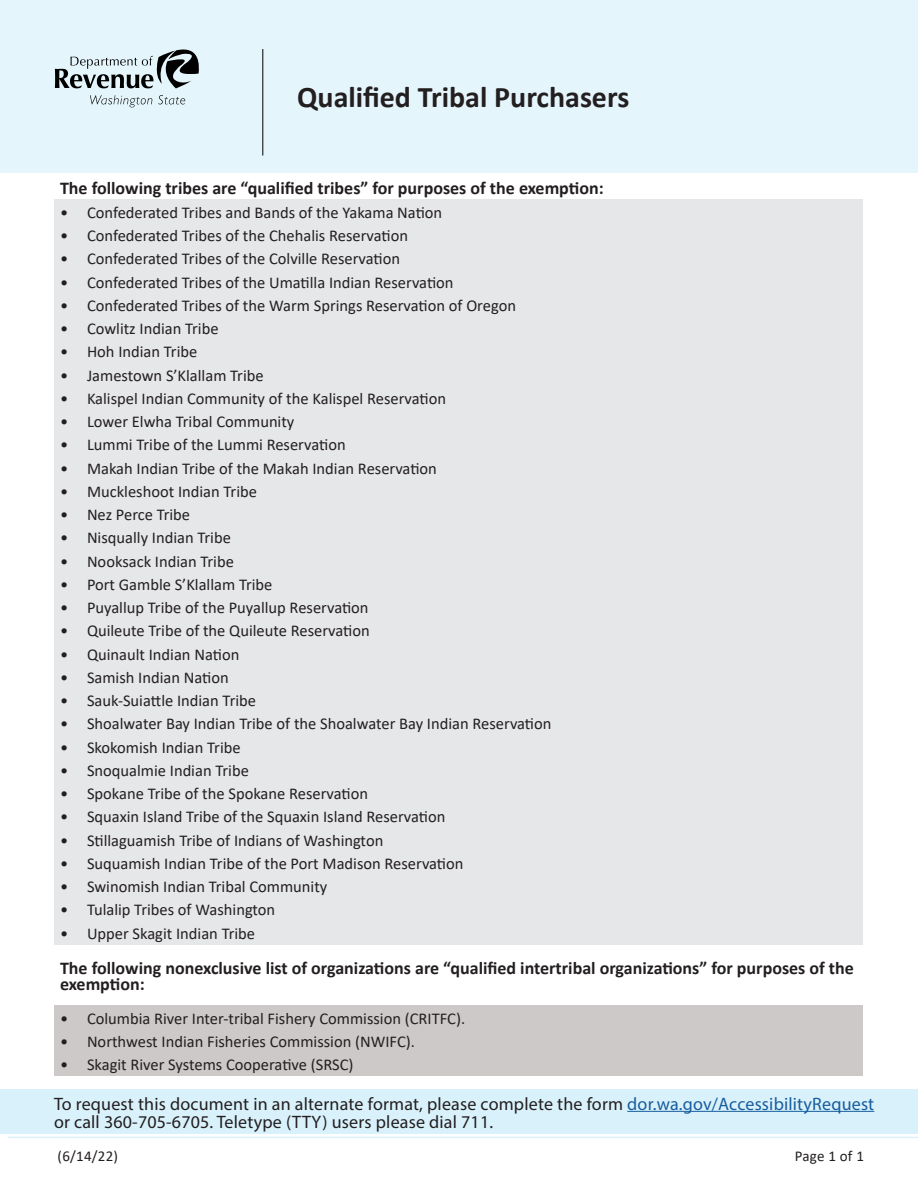
<style>
.page{position:relative;width:918px;height:1188px;background:#fff}
.page>*{position:absolute;margin:0;border:0;box-sizing:border-box;transform-origin:0 0}
.Heading_1__Title_of{font:700 30px "Calibri";color:#231f20}
.Heading_4{font:700 18px/16.5px "Calibri";color:#231f20}
.t1{font:18px/18px "Myriad Pro";letter-spacing:.01em;color:#231f20}
.Heading_4-2{font:16.5px "Calibri";color:#231f20}
.t2{font:15px "Calibri";letter-spacing:.015em;color:#231f20}
.s1{color:#175d9e}
</style>
<div class="page">
<hr style="left:8px;top:1137px;width:910px;height:1px;background:#d9f1fb">
<div style="left:54px;top:200px;width:808px;height:745px;background:#e6e7e9"></div>
<div style="left:54px;top:1005px;width:808px;height:71px;background:#cdc9c8"></div>
<div style="left:0;top:0;width:918px;height:173px;background:#e5f5fc"></div>
<svg style="left:90px;top:95px;width:62px;height:12px"></svg>
<svg style="left:158px;top:95px;width:27px;height:9px"></svg>
<svg style="left:55px;top:49px;width:144px;height:39px"></svg>
<hr style="left:262px;top:49px;width:1px;height:107px;background:#000">
<div style="left:0;top:1090px;width:918px;height:44px;background:#d9f1fb"></div>
<hr style="left:627px;top:1111px;width:247px;height:1px;background:#175d9e">
<h1 class="Heading_1__Title_of" style="left:297px;top:75px;width:334px">Qualified Tribal Purchasers</h1>
<h4 class="Heading_4" style="left:60px;top:179px;width:545px">The following tribes are “qualified tribes” for purposes of the exemption:</h4>
<h4 class="Heading_4-2" style="left:60px;top:201px;width:384px">• Confederated Tribes and Bands of the Yakama Nation</h4>
<h4 class="Heading_4-2" style="left:60px;top:224px;width:350px">• Confederated Tribes of the Chehalis Reservation</h4>
<h4 class="Heading_4-2" style="left:60px;top:247px;width:342px">• Confederated Tribes of the Colville Reservation</h4>
<h4 class="Heading_4-2" style="left:60px;top:271px;width:395px">• Confederated Tribes of the Umatilla Indian Reservation</h4>
<h4 class="Heading_4-2" style="left:60px;top:294px;width:458px">• Confederated Tribes of the Warm Springs Reservation of Oregon</h4>
<h4 class="Heading_4-2" style="left:60px;top:317px;width:160px">• Cowlitz Indian Tribe</h4>
<h4 class="Heading_4-2" style="left:60px;top:340px;width:139px">• Hoh Indian Tribe</h4>
<h4 class="Heading_4-2" style="left:60px;top:364px;width:205px">• Jamestown S’Klallam Tribe</h4>
<h4 class="Heading_4-2" style="left:60px;top:387px;width:388px">• Kalispel Indian Community of the Kalispel Reservation</h4>
<h4 class="Heading_4-2" style="left:60px;top:410px;width:236px">• Lower Elwha Tribal Community</h4>
<h4 class="Heading_4-2" style="left:60px;top:433px;width:287px">• Lummi Tribe of the Lummi Reservation</h4>
<h4 class="Heading_4-2" style="left:60px;top:457px;width:378px">• Makah Indian Tribe of the Makah Indian Reservation</h4>
<h4 class="Heading_4-2" style="left:60px;top:480px;width:199px">• Muckleshoot Indian Tribe</h4>
<h4 class="Heading_4-2" style="left:60px;top:503px;width:132px">• Nez Perce Tribe</h4>
<h4 class="Heading_4-2" style="left:60px;top:526px;width:172px">• Nisqually Indian Tribe</h4>
<h4 class="Heading_4-2" style="left:60px;top:550px;width:175px">• Nooksack Indian Tribe</h4>
<h4 class="Heading_4-2" style="left:60px;top:573px;width:214px">• Port Gamble S’Klallam Tribe</h4>
<h4 class="Heading_4-2" style="left:60px;top:596px;width:310px">• Puyallup Tribe of the Puyallup Reservation</h4>
<h4 class="Heading_4-2" style="left:60px;top:619px;width:311px">• Quileute Tribe of the Quileute Reservation</h4>
<h4 class="Heading_4-2" style="left:60px;top:643px;width:181px">• Quinault Indian Nation</h4>
<h4 class="Heading_4-2" style="left:60px;top:666px;width:170px">• Samish Indian Nation</h4>
<h4 class="Heading_4-2" style="left:60px;top:689px;width:198px">• Sauk-Suiattle Indian Tribe</h4>
<h4 class="Heading_4-2" style="left:60px;top:712px;width:493px">• Shoalwater Bay Indian Tribe of the Shoalwater Bay Indian Reservation</h4>
<h4 class="Heading_4-2" style="left:60px;top:736px;width:182px">• Skokomish Indian Tribe</h4>
<h4 class="Heading_4-2" style="left:60px;top:759px;width:190px">• Snoqualmie Indian Tribe</h4>
<h4 class="Heading_4-2" style="left:60px;top:782px;width:310px">• Spokane Tribe of the Spokane Reservation</h4>
<h4 class="Heading_4-2" style="left:60px;top:805px;width:387px">• Squaxin Island Tribe of the Squaxin Island Reservation</h4>
<h4 class="Heading_4-2" style="left:60px;top:829px;width:325px">• Stillaguamish Tribe of Indians of Washington</h4>
<h4 class="Heading_4-2" style="left:60px;top:852px;width:405px">• Suquamish Indian Tribe of the Port Madison Reservation</h4>
<h4 class="Heading_4-2" style="left:60px;top:875px;width:269px">• Swinomish Indian Tribal Community</h4>
<h4 class="Heading_4-2" style="left:60px;top:898px;width:217px">• Tulalip Tribes of Washington</h4>
<h4 class="Heading_4-2" style="left:60px;top:922px;width:197px">• Upper Skagit Indian Tribe</h4>
<h4 class="Heading_4" style="left:60px;top:959px;width:795px">The following nonexclusive list of organizations are “qualified intertribal organizations” for purposes of the exemption:</h4>
<h4 class="Heading_4-2" style="left:60px;top:1007px;width:407px">• Columbia River Inter-tribal Fishery Commission (CRITFC).</h4>
<h4 class="Heading_4-2" style="left:60px;top:1030px;width:357px">• Northwest Indian Fisheries Commission (NWIFC).</h4>
<h4 class="Heading_4-2" style="left:60px;top:1053px;width:295px">• Skagit River Systems Cooperative (SRSC)</h4>
<p class="t1" style="left:54px;top:1094px;width:822px">To request this document in an alternate format, please complete the form <span class="s1">dor.wa.gov/AccessibilityRequest </span>or call 360-705-6705. Teletype (TTY) users please dial 711.</p>
<p class="t2" style="left:58px;top:1145px;width:62px">(6/14/22)</p>
<p class="t2" style="left:795px;top:1145px;width:71px">Page 1 of 1</p>
</div>
